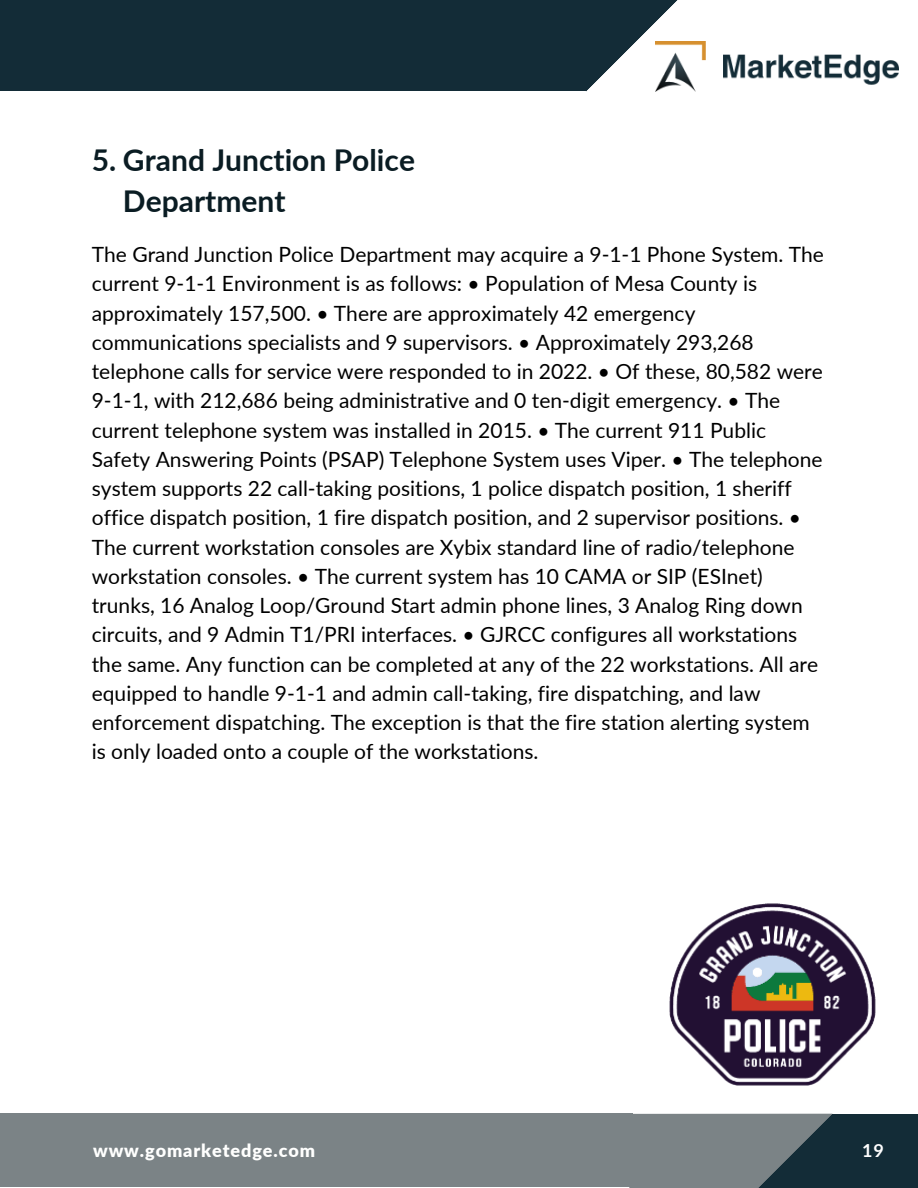
<style>
.page{position:relative;width:918px;height:1188px;background:#fff}
.page>*{position:absolute;margin:0;border:0;box-sizing:border-box;transform-origin:0 0}
.t1{font:700 30px/41.7px "Lato";color:#0a1c23}
.t2{font:21px/29.2px "Lato";color:#000}
.t3{font:900 18px "Lato";letter-spacing:.05em;color:#fffffe}
.t4{font:700 18px "Lato";color:#fff}
</style>
<div class="page">
<div style="left:687px;top:1114px;width:231px;height:74px;background:#132c37"></div>
<svg style="left:629px;top:1114px;width:203px;height:74px"></svg>
<div style="left:0;top:1113px;width:633px;height:74px;background:#7b8386"></div>
<svg style="left:447px;top:0;width:231px;height:92px"></svg>
<div style="left:0;top:0;width:586px;height:90px;background:#132c37"></div>
<img style="left:655px;top:41px;width:243px;height:51px">
<img style="left:669px;top:903px;width:207px;height:183px">
<h1 class="t1" style="left:123px;top:138px;width:294px;text-indent:-31px">5. Grand Junction Police<br>Department</h1>
<p class="t2" style="left:92px;top:239px;width:734px">The Grand Junction Police Department may acquire a 9-1-1 Phone System. The current 9-1-1 Environment is as follows: • Population of Mesa County is approximately 157,500. • There are approximately 42 emergency communications specialists and 9 supervisors. • Approximately 293,268 telephone calls for service were responded to in 2022. • Of these, 80,582 were 9-1-1, with 212,686 being administrative and 0 ten-digit emergency. • The current telephone system was installed in 2015. • The current 911 Public Safety Answering Points (PSAP) Telephone System uses Viper. • The telephone system supports 22 call-taking positions, 1 police dispatch position, 1 sheriff office dispatch position, 1 fire dispatch position, and 2 supervisor positions. • The current workstation consoles are Xybix standard line of radio/telephone workstation consoles. • The current system has 10 CAMA or SIP (ESInet) trunks, 16 Analog Loop/Ground Start admin phone lines, 3 Analog Ring down circuits, and 9 Admin T1/PRI interfaces. • GJRCC configures all workstations the same. Any function can be completed at any of the 22 workstations. All are equipped to handle 9-1-1 and admin call-taking, fire dispatching, and law enforcement dispatching. The exception is that the fire station alerting system is only loaded onto a couple of the workstations.</p>
<p class="t3" style="left:93px;top:1139px;width:224px">www.gomarketedge.com</p>
<p class="t4" style="left:862px;top:1139px;width:23px">19</p>
</div>
